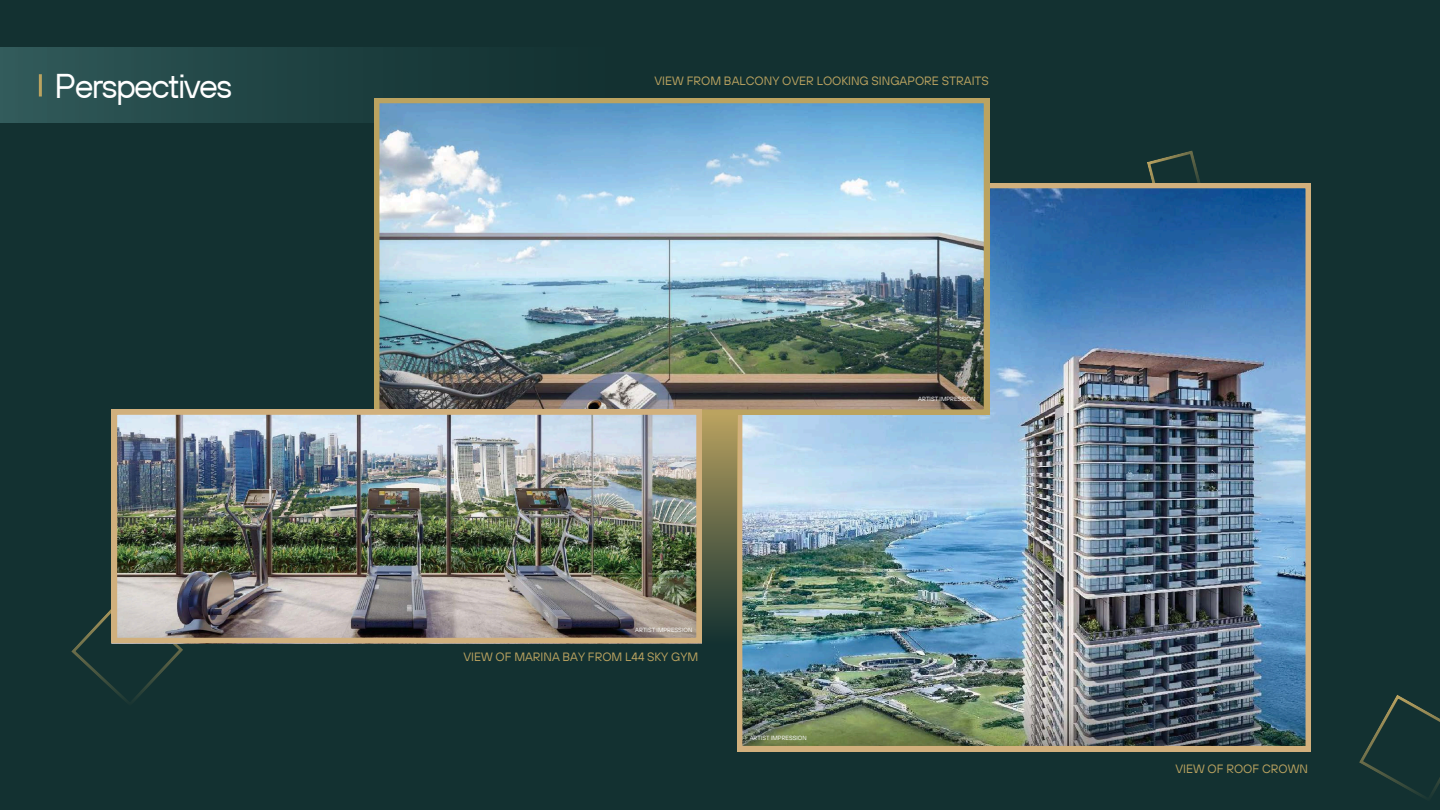
<style>
.page{position:relative;width:1440px;height:810px;background:#133131}
.page>*{position:absolute;margin:0;border:0;box-sizing:border-box;transform-origin:0 0}
.t1{font:34.3px "TT Hoves";letter-spacing:-.05em;color:#fff}
.t2{font:12px "TT Hoves";color:#bba360}
.t3{font:6px "TT Hoves";color:#fff}
</style>
<div class="page">
<div style="left:0;top:48px;width:629px;height:75px;background:linear-gradient(to right,#2f5858,#0f2d2d)"></div>
<hr style="left:39px;top:74px;width:3px;height:23px;background:#bba360">
<svg style="left:1359px;top:695px;width:81px;height:103px"></svg>
<svg style="left:71px;top:595px;width:112px;height:106px"></svg>
<svg style="left:1147px;top:150px;width:54px;height:33px"></svg>
<img style="left:737px;top:183px;width:574px;height:568px">
<div style="left:702px;top:413px;width:35px;height:230px;background:linear-gradient(to bottom,#b8a15f,#133131)"></div>
<img style="left:374px;top:98px;width:615px;height:317px">
<img style="left:112px;top:410px;width:589px;height:233px">
<p class="t1" style="left:55px;top:63px;width:179px">Perspectives</p>
<p class="t2" style="left:655px;top:73px;width:336px">VIEW FROM BALCONY OVER LOOKING SINGAPORE STRAITS</p>
<p class="t3" style="left:635px;top:626px;width:59px">ARTIST IMPRESSION</p>
<p class="t2" style="left:463px;top:649px;width:236px">VIEW OF MARINA BAY FROM L44 SKY GYM</p>
<p class="t3" style="left:750px;top:734px;width:59px">ARTIST IMPRESSION</p>
<h2 class="t3" style="left:918px;top:395px;width:59px">ARTIST IMPRESSION</h2>
<h2 class="t2" style="left:1175px;top:761px;width:134px">VIEW OF ROOF CROWN</h2>
</div>
